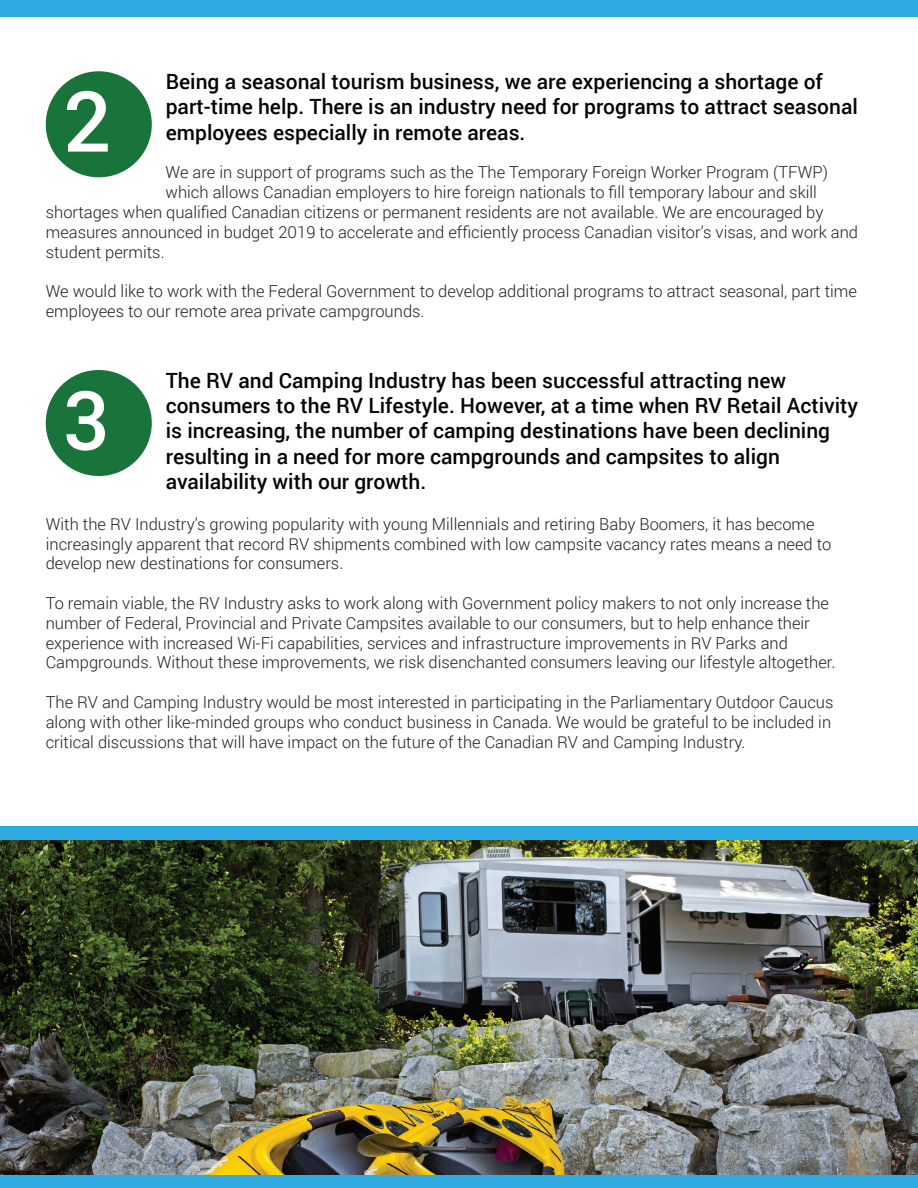
<style>
.page{position:relative;width:918px;height:1188px;background:#fff}
.page>*{position:absolute;margin:0;border:0;box-sizing:border-box;transform-origin:0 0}
.t1{font:500 81.9px "Roboto";color:#fff}
.t2{font:500 21px/25.2px "Roboto";color:#040503}
.t3{font:300 16.5px/19.8px "Roboto";color:#231f20}
</style>
<div class="page">
<div style="left:46px;top:370px;width:106px;height:106px;background:#18743a;border-radius:50%"></div>
<div style="left:0;top:827px;width:918px;height:41px;background:#30abe1"></div>
<img style="left:0;top:840px;width:918px;height:336px">
<svg style="left:46px;top:71px;width:106px;height:106px"></svg>
<div style="left:0;top:0;width:918px;height:17px;background:#30abe1"></div>
<div style="left:0;top:1176px;width:918px;height:12px;background:#30abe1"></div>
<p class="t2" style="left:166px;top:68px;width:694px">Being a seasonal tourism business, we are experiencing a shortage of part-time help. There is an industry need for programs to attract seasonal employees especially in remote areas.</p>
<p class="t3" style="left:166px;top:162px;width:664px">We are in support of programs such as the The Temporary Foreign Worker Program (TFWP)</p>
<p class="t3" style="left:166px;top:182px;width:653px">which allows Canadian employers to hire foreign nationals to fill temporary labour and skill</p>
<p class="t3" style="left:46px;top:202px;width:779px">shortages when qualified Canadian citizens or permanent residents are not available. We are encouraged by</p>
<p class="t3" style="left:46px;top:222px;width:814px">measures announced in budget 2019 to accelerate and efficiently process Canadian visitor’s visas, and work and</p>
<p class="t3" style="left:46px;top:241px;width:120px">student permits.</p>
<p class="t3" style="left:46px;top:281px;width:813px">We would like to work with the Federal Government to develop additional programs to attract seasonal, part time employees to our remote area private campgrounds.</p>
<h1 class="t1" style="left:63px;top:363px;width:48px">3</h1>
<p class="t2" style="left:166px;top:367px;width:694px">The RV and Camping Industry has been successful attracting new consumers to the RV Lifestyle. However, at a time when RV Retail Activity is increasing, the number of camping destinations have been declining resulting in a need for more campgrounds and campsites to align availability with our growth.</p>
<p class="t3" style="left:46px;top:513px;width:787px">With the RV Industry’s growing popularity with young Millennials and retiring Baby Boomers, it has become increasingly apparent that record RV shipments combined with low campsite vacancy rates means a need to develop new destinations for consumers.</p>
<p class="t3" style="left:46px;top:593px;width:791px">To remain viable, the RV Industry asks to work along with Government policy makers to not only increase the number of Federal, Provincial and Private Campsites available to our consumers, but to help enhance their experience with increased Wi-Fi capabilities, services and infrastructure improvements in RV Parks and Campgrounds. Without these improvements, we risk disenchanted consumers leaving our lifestyle altogether.</p>
<p class="t3" style="left:46px;top:692px;width:789px">The RV and Camping Industry would be most interested in participating in the Parliamentary Outdoor Caucus along with other like-minded groups who conduct business in Canada. We would be grateful to be included in critical discussions that will have impact on the future of the Canadian RV and Camping Industry.</p>
</div>
